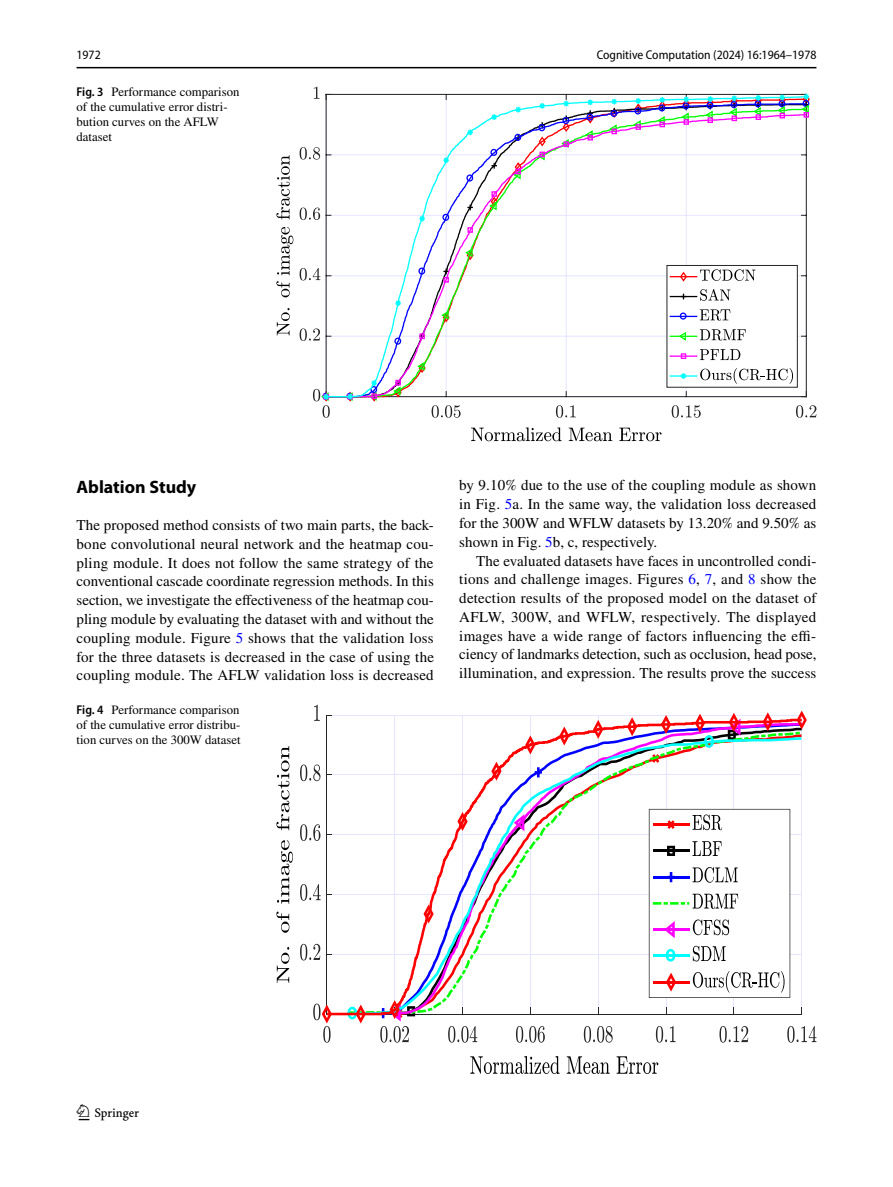
<style>
.page{position:relative;width:893px;height:1187px;background:#fff}
.page>*{position:absolute;margin:0;border:0;box-sizing:border-box;transform-origin:0 0}
.t1{font:22.5px "Springnew Regular 3";color:#000}
.t2{font:700 18px "Myriad Pro";color:#000}
.t3{font:15px/18.8px "STIX";letter-spacing:.005em;color:#000;text-align:justify}
.t4{font:12.75px/15px "STIX";color:#000}
.t5{font:semi-condensed 12.75px "Myriad Pro";color:#000}
.s1{font-family:"Myriad Pro";font-weight:600;font-stretch:semi-condensed}
.s2{color:#00f}
</style>
<div class="page">
<hr style="left:77px;top:67px;width:739px;height:1px;background:#000">
<svg style="left:432px;top:405px;width:29px;height:13px"></svg>
<svg style="left:556px;top:405px;width:20px;height:13px"></svg>
<svg style="left:672px;top:405px;width:29px;height:13px"></svg>
<svg style="left:796px;top:405px;width:20px;height:13px"></svg>
<svg style="left:471px;top:427px;width:91px;height:14px"></svg>
<svg style="left:569px;top:427px;width:43px;height:14px"></svg>
<svg style="left:619px;top:427px;width:43px;height:14px"></svg>
<svg style="left:300px;top:328px;width:20px;height:13px"></svg>
<svg style="left:300px;top:268px;width:20px;height:12px"></svg>
<svg style="left:300px;top:207px;width:20px;height:13px"></svg>
<svg style="left:300px;top:147px;width:20px;height:13px"></svg>
<svg style="left:314px;top:87px;width:5px;height:12px"></svg>
<svg style="left:277px;top:308px;width:13px;height:27px"></svg>
<svg style="left:276px;top:281px;width:14px;height:16px"></svg>
<svg style="left:277px;top:227px;width:16px;height:48px"></svg>
<svg style="left:276px;top:155px;width:14px;height:64px"></svg>
<svg style="left:313px;top:389px;width:17px;height:29px"></svg>
<svg style="left:322px;top:93px;width:488px;height:308px"></svg>
<div style="left:667px;top:265px;width:130px;height:122px;background:#fff"></div>
<svg style="left:670px;top:269px;width:85px;height:13px"></svg>
<svg style="left:670px;top:289px;width:60px;height:12px"></svg>
<svg style="left:670px;top:309px;width:60px;height:11px"></svg>
<div style="left:680px;top:312px;width:7px;height:7px;border:1px solid #00f;border-radius:50%"></div>
<svg style="left:700px;top:329px;width:46px;height:11px"></svg>
<hr style="left:670px;top:335px;width:27px;height:2px;background:#0f0">
<svg style="left:678px;top:332px;width:9px;height:9px"></svg>
<svg style="left:700px;top:349px;width:40px;height:11px"></svg>
<hr style="left:670px;top:355px;width:27px;height:2px;background:#f0f">
<svg style="left:681px;top:353px;width:5px;height:6px"></svg>
<svg style="left:670px;top:368px;width:123px;height:16px"></svg>
<hr style="left:394px;top:715px;width:1px;height:298px;background:#e5e5ff">
<hr style="left:462px;top:715px;width:1px;height:298px;background:#e5e5ff">
<hr style="left:530px;top:715px;width:1px;height:298px;background:#e5e5ff">
<hr style="left:598px;top:715px;width:1px;height:298px;background:#e5e5ff">
<hr style="left:327px;top:714px;width:475px;height:1px;background:#e5e5ff">
<svg style="left:448px;top:1026px;width:29px;height:16px"></svg>
<svg style="left:516px;top:1026px;width:29px;height:16px"></svg>
<svg style="left:584px;top:1026px;width:29px;height:16px"></svg>
<svg style="left:656px;top:1026px;width:20px;height:16px"></svg>
<svg style="left:719px;top:1026px;width:29px;height:16px"></svg>
<svg style="left:787px;top:1026px;width:29px;height:16px"></svg>
<svg style="left:470px;top:1056px;width:90px;height:17px"></svg>
<svg style="left:567px;top:1056px;width:43px;height:17px"></svg>
<svg style="left:617px;top:1056px;width:41px;height:17px"></svg>
<hr style="left:326px;top:714px;width:1px;height:300px;background:#262626">
<svg style="left:300px;top:943px;width:20px;height:17px"></svg>
<svg style="left:300px;top:884px;width:21px;height:16px"></svg>
<svg style="left:300px;top:824px;width:20px;height:16px"></svg>
<svg style="left:300px;top:764px;width:20px;height:17px"></svg>
<svg style="left:314px;top:704px;width:5px;height:16px"></svg>
<svg style="left:277px;top:947px;width:12px;height:35px"></svg>
<svg style="left:276px;top:911px;width:13px;height:21px"></svg>
<svg style="left:277px;top:840px;width:16px;height:63px"></svg>
<svg style="left:276px;top:746px;width:13px;height:84px"></svg>
<svg style="left:327px;top:718px;width:475px;height:297px"></svg>
<svg style="left:313px;top:1003px;width:19px;height:39px"></svg>
<svg style="left:347px;top:1004px;width:19px;height:19px"></svg>
<svg style="left:379px;top:1000px;width:36px;height:42px"></svg>
<svg style="left:423px;top:904px;width:11px;height:19px"></svg>
<svg style="left:457px;top:811px;width:11px;height:19px"></svg>
<svg style="left:491px;top:761px;width:11px;height:19px"></svg>
<svg style="left:525px;top:735px;width:10px;height:19px"></svg>
<svg style="left:559px;top:726px;width:10px;height:19px"></svg>
<svg style="left:593px;top:719px;width:10px;height:19px"></svg>
<svg style="left:627px;top:717px;width:10px;height:19px"></svg>
<svg style="left:661px;top:715px;width:10px;height:19px"></svg>
<svg style="left:695px;top:714px;width:19px;height:33px"></svg>
<svg style="left:728px;top:713px;width:12px;height:27px"></svg>
<svg style="left:763px;top:712px;width:10px;height:19px"></svg>
<svg style="left:797px;top:710px;width:10px;height:19px"></svg>
<svg style="left:649px;top:808px;width:141px;height:189px"></svg>
<p class="t5" style="left:77px;top:48px;width:26px">1972</p>
<p class="t5" style="left:597px;top:48px;width:221px">Cognitive Computation (2024) 16:1964–1978</p>
<p class="t4" style="left:77px;top:85px;width:164px"><span class="s1">Fig. 3</span> Performance comparison of the cumulative error distri&shy;bution curves on the AFLW dataset</p>
<p class="t2" style="left:77px;top:475px;width:121px">Ablation Study</p>
<p class="t3" style="left:77px;top:516px;width:359px">The proposed method consists of two main parts, the back&shy;bone convolutional neural network and the heatmap cou&shy;pling module. It does not follow the same strategy of the conventional cascade coordinate regression methods. In this section, we investigate the effectiveness of the heatmap cou&shy;pling module by evaluating the dataset with and without the coupling module. Figure <span class="s2">5</span> shows that the validation loss for the three datasets is decreased in the case of using the coupling module. The AFLW validation loss is decreased</p>
<p class="t4" style="left:77px;top:703px;width:166px;text-align:justify"><span class="s1">Fig. 4</span> Performance comparison of the cumulative error distribu&shy;tion curves on the 300W dataset</p>
<p class="t3" style="left:459px;top:477px;width:359px">by 9.10% due to the use of the coupling module as shown in Fig. <span class="s2">5</span>a. In the same way, the validation loss decreased for the 300W and WFLW datasets by 13.20% and 9.50% as shown in Fig. <span class="s2">5</span>b, c, respectively.</p>
<p class="t3" style="left:459px;top:552px;width:359px;text-indent:17px">The evaluated datasets have faces in uncontrolled condi&shy;tions and challenge images. Figures <span class="s2">6</span>, <span class="s2">7</span>, and <span class="s2">8</span> show the detection results of the proposed model on the dataset of AFLW, 300W, and WFLW, respectively. The displayed images have a wide range of factors influencing the effi&shy;ciency of landmarks detection, such as occlusion, head pose, illumination, and expression. The results prove the success</p>
<h1 class="t1" style="left:79px;top:1104px;width:62px">1 3</h1>
</div>
